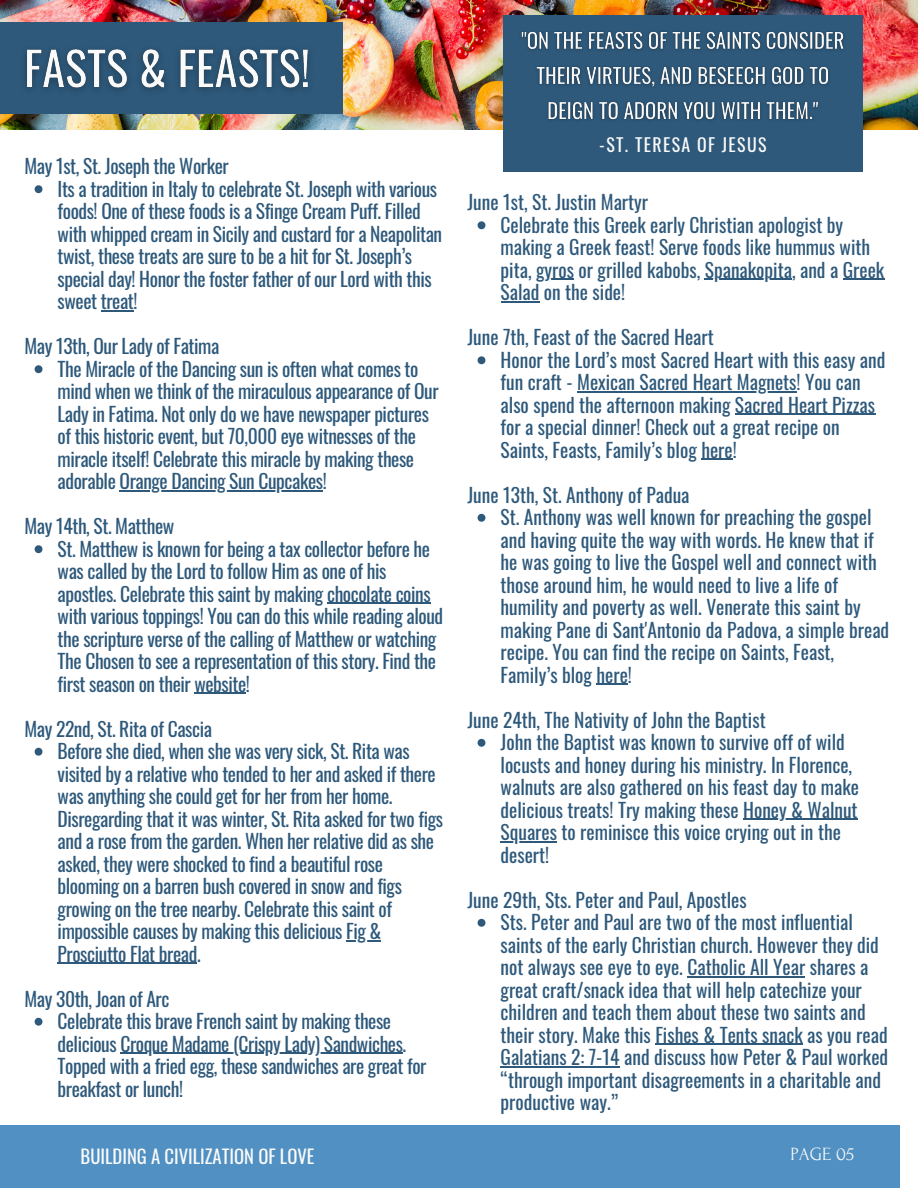
<style>
.page{position:relative;width:918px;height:1188px;background:#fff}
.page>*{position:absolute;margin:0;border:0;box-sizing:border-box;transform-origin:0 0}
.t1{font:19.5px/22.5px "Oswald";letter-spacing:-.02em;color:#2e597b}
.t2{font:19.5px/22.5px "Oswald";color:#2e597b}
.t3{font:18.75px "Forum";color:#fafafa}
.t4{font:18.6px "Oswald";color:#fafafa}
.t5{font:17.85px "Oswald";letter-spacing:.075em;color:#fafafa}
</style>
<div class="page">
<div style="left:0;top:1125px;width:900px;height:63px;background:#5090c2"></div>
<img style="left:0;top:0;width:918px;height:129px">
<svg style="left:35px;top:185px;width:7px;height:8px"></svg>
<hr style="left:101px;top:310px;width:33px;height:1px;background:#2e597b">
<svg style="left:35px;top:365px;width:7px;height:8px"></svg>
<hr style="left:120px;top:490px;width:203px;height:1px;background:#2e597b">
<svg style="left:35px;top:545px;width:7px;height:8px"></svg>
<hr style="left:327px;top:603px;width:103px;height:1px;background:#2e597b">
<hr style="left:194px;top:693px;width:52px;height:1px;background:#2e597b">
<svg style="left:35px;top:748px;width:7px;height:8px"></svg>
<hr style="left:346px;top:940px;width:35px;height:1px;background:#2e597b">
<hr style="left:58px;top:963px;width:139px;height:1px;background:#2e597b">
<svg style="left:35px;top:1018px;width:7px;height:8px"></svg>
<hr style="left:120px;top:1053px;width:283px;height:1px;background:#2e597b">
<div style="left:503px;top:16px;width:360px;height:156px;background:#2e597b"></div>
<div style="left:0;top:23px;width:343px;height:91px;background:#2e597b"></div>
<img style="left:25px;top:49px;width:284px;height:42px">
<svg style="left:478px;top:221px;width:7px;height:8px"></svg>
<hr style="left:536px;top:279px;width:38px;height:1px;background:#2e597b">
<hr style="left:705px;top:279px;width:87px;height:1px;background:#2e597b">
<hr style="left:843px;top:279px;width:41px;height:1px;background:#2e597b">
<hr style="left:501px;top:301px;width:39px;height:1px;background:#2e597b">
<svg style="left:478px;top:356px;width:7px;height:8px"></svg>
<hr style="left:577px;top:391px;width:220px;height:1px;background:#2e597b">
<hr style="left:735px;top:414px;width:140px;height:1px;background:#2e597b">
<hr style="left:701px;top:459px;width:32px;height:1px;background:#2e597b">
<svg style="left:478px;top:514px;width:7px;height:8px"></svg>
<hr style="left:597px;top:684px;width:31px;height:1px;background:#2e597b">
<svg style="left:478px;top:739px;width:7px;height:8px"></svg>
<hr style="left:743px;top:819px;width:115px;height:1px;background:#2e597b">
<hr style="left:501px;top:841px;width:56px;height:1px;background:#2e597b">
<svg style="left:478px;top:919px;width:7px;height:8px"></svg>
<hr style="left:687px;top:976px;width:118px;height:1px;background:#2e597b">
<hr style="left:655px;top:1044px;width:148px;height:1px;background:#2e597b">
<hr style="left:501px;top:1066px;width:119px;height:1px;background:#2e597b">
<img style="left:521px;top:31px;width:323px;height:90px">
<p class="t1" style="left:24px;top:154px;width:206px">May 1st, St. Joseph the Worker</p>
<h3 class="t1" style="left:58px;top:176px;width:386px">Its a tradition in Italy to celebrate St. Joseph with various foods! One of these foods is a Sfinge Cream Puff. Filled with whipped cream in Sicily and custard for a Neapolitan twist, these treats are sure to be a hit for St. Joseph’s special day! Honor the foster father of our Lord with this sweet treat!</h3>
<p class="t1" style="left:24px;top:334px;width:196px">May 13th, Our Lady of Fatima</p>
<h3 class="t1" style="left:58px;top:356px;width:383px">The Miracle of the Dancing sun is often what comes to mind when we think of the miraculous appearance of Our Lady in Fatima. Not only do we have newspaper pictures of this historic event, but 70,000 eye witnesses of the miracle itself! Celebrate this miracle by making these adorable Orange Dancing Sun Cupcakes!</h3>
<p class="t1" style="left:58px;top:514px;width:387px;text-indent:-33px">May 14th, St. Matthew<br>St. Matthew is known for being a tax collector before he was called by the Lord to follow Him as one of his apostles. Celebrate this saint by making chocolate coins with various toppings! You can do this while reading aloud</p>
<h3 class="t1" style="left:58px;top:626px;width:380px;text-align:justify">the scripture verse of the calling of Matthew or watching The Chosen to see a representation of this story. Find the first season on their website!</h3>
<h3 class="t1" style="left:58px;top:716px;width:387px;text-indent:-33px">May 22nd, St. Rita of Cascia<br>Before she died, when she was very sick, St. Rita was visited by a relative who tended to her and asked if there was anything she could get for her from her home.<br>Disregarding that it was winter, St. Rita asked for two figs</h3>
<p class="t1" style="left:58px;top:829px;width:378px">and a rose from the garden. When her relative did as she asked, they were shocked to find a beautiful rose blooming on a barren bush covered in snow and figs growing on the tree nearby. Celebrate this saint of impossible causes by making this delicious Fig &amp;</p>
<h3 class="t1" style="left:58px;top:941px;width:145px">Prosciutto Flat bread.</h3>
<h3 class="t1" style="left:58px;top:986px;width:350px;text-indent:-33px">May 30th, Joan of Arc<br>Celebrate this brave French saint by making these delicious Croque Madame (Crispy Lady) Sandwiches.</h3>
<p class="t1" style="left:58px;top:1054px;width:370px">Topped with a fried egg, these sandwiches are great for breakfast or lunch!</p>
<h3 class="t5" style="left:599px;top:131px;width:169px">-ST. TERESA OF JESUS</h3>
<p class="t2" style="left:467px;top:190px;width:182px">June 1st, St. Justin Martyr</p>
<h3 class="t2" style="left:501px;top:213px;width:385px">Celebrate this Greek early Christian apologist by making a Greek feast! Serve foods like hummus with pita, gyros or grilled kabobs, Spanakopita, and a Greek</h3>
<h3 class="t2" style="left:501px;top:280px;width:126px">Salad on the side!</h3>
<h3 class="t2" style="left:501px;top:325px;width:386px;text-indent:-33px">June 7th, Feast of the Sacred Heart<br>Honor the Lord’s most Sacred Heart with this easy and fun craft - Mexican Sacred Heart Magnets! You can</h3>
<p class="t2" style="left:501px;top:393px;width:376px">also spend the afternoon making Sacred Heart Pizzas for a special dinner! Check out a great recipe on<br>Saints, Feasts, Family’s blog here!</p>
<p class="t2" style="left:501px;top:483px;width:372px;text-indent:-33px">June 13th, St. Anthony of Padua<br>St. Anthony was well known for preaching the gospel</p>
<h3 class="t2" style="left:501px;top:528px;width:390px">and having quite the way with words. He knew that if he was going to live the Gospel well and connect with those around him, he would need to live a life of humility and poverty as well. Venerate this saint by making Pane di Sant'Antonio da Padova, a simple bread recipe. You can find the recipe on Saints, Feast, Family’s blog here!</h3>
<h3 class="t2" style="left:467px;top:708px;width:300px">June 24th, The Nativity of John the Baptist</h3>
<p class="t2" style="left:501px;top:730px;width:360px">John the Baptist was known to survive off of wild locusts and honey during his ministry. In Florence, walnuts are also gathered on his feast day to make delicious treats! Try making these Honey &amp; Walnut</p>
<p class="t2" style="left:501px;top:820px;width:342px">Squares to reminisce this voice crying out in the desert!</p>
<p class="t2" style="left:501px;top:888px;width:380px;text-indent:-33px">June 29th, Sts. Peter and Paul, Apostles<br>Sts. Peter and Paul are two of the most influential saints of the early Christian church. However they did not always see eye to eye. Catholic All Year shares a</p>
<h2 class="t2" style="left:501px;top:978px;width:389px">great craft/snack idea that will help catechize your children and teach them about these two saints and their story. Make this Fishes &amp; Tents snack as you read Galatians 2: 7-14 and discuss how Peter &amp; Paul worked “through important disagreements in a charitable and productive way.”</h2>
<p class="t4" style="left:81px;top:1142px;width:235px">BUILDING A CIVILIZATION OF LOVE</p>
<h3 class="t3" style="left:790px;top:1144px;width:65px">PAGE 05</h3>
</div>
